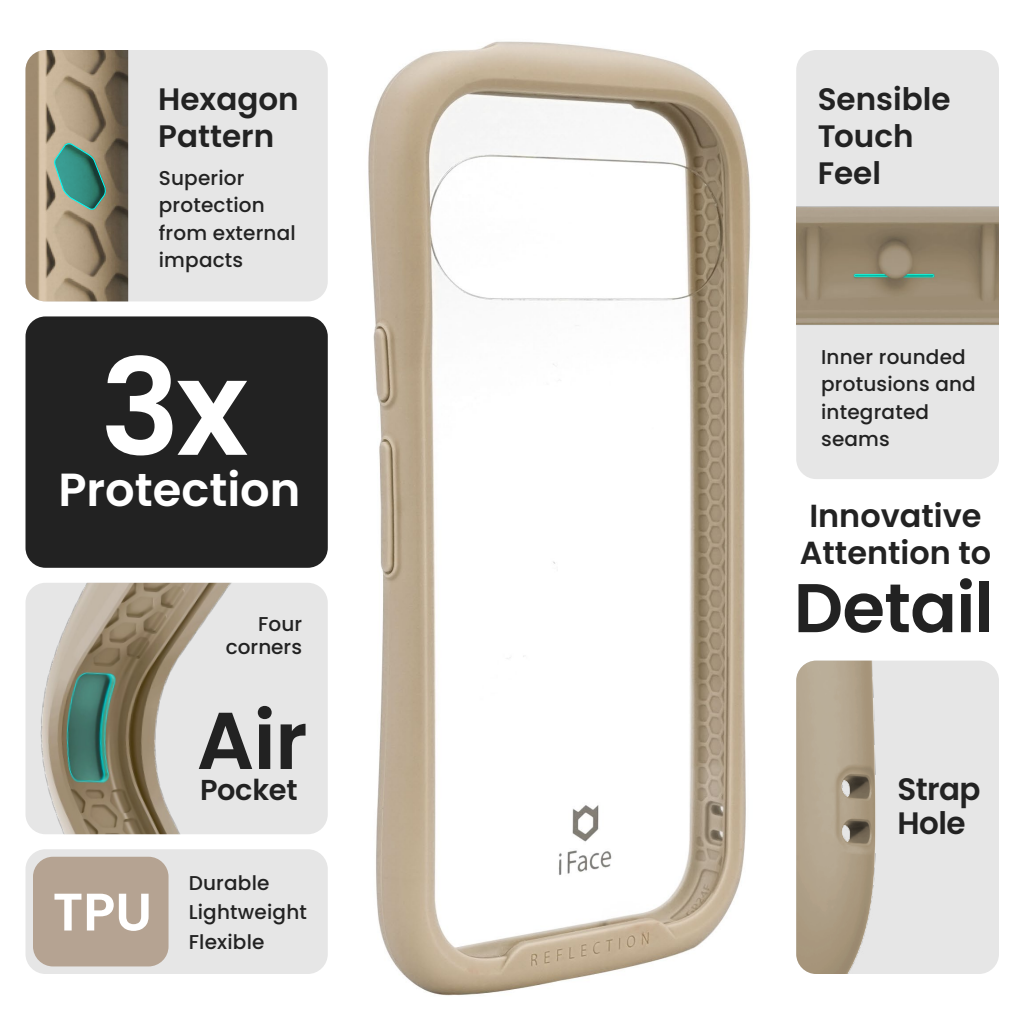
<style>
.page{position:relative;width:1024px;height:1024px;background:#fff}
.page>*{position:absolute;margin:0;border:0;box-sizing:border-box;transform-origin:0 0}
.t1{font:600 133.6px "Poppins";color:#fff}
.t2{font:600 80.5px "Poppins";color:#222}
.t3{font:600 68.9px "Poppins";letter-spacing:-.01em;color:#222}
.t4{font:600 52.8px "Poppins";color:#fff}
.t5{font:600 46.4px "Poppins";color:#fff}
.t6{font:600 31.9px/37.7px "Poppins";color:#222;text-align:center}
.t7{font:600 31px/36.9px "Poppins";color:#222}
.t8{font:600 31px/33.9px "Poppins";letter-spacing:-.02em;color:#222}
.t9{font:600 28.8px "Poppins";letter-spacing:-.01em;color:#222}
.t10{font:500 20px/27.4px "Poppins";letter-spacing:.01em;color:#222}
</style>
<div class="page">
<div style="left:26px;top:50px;width:302px;height:251px;background:#e6e6e6;border-radius:20px"></div>
<img style="left:26px;top:50px;width:102px;height:251px">
<svg style="left:54px;top:142px;width:52px;height:69px;background:#609381"></svg>
<div style="left:796px;top:50px;width:203px;height:429px;background:#e6e6e6;border-radius:20px"></div>
<img style="left:796px;top:206px;width:203px;height:119px">
<div style="left:796px;top:661px;width:203px;height:313px;background:#e6e6e6;border-radius:20px"></div>
<img style="left:796px;top:661px;width:80px;height:313px">
<div style="left:26px;top:849px;width:302px;height:125px;background:#e6e6e6;border-radius:20px"></div>
<div style="left:33px;top:857px;width:136px;height:109px;background:#b5a392;border-radius:20px"></div>
<div style="left:26px;top:316px;width:302px;height:252px;background:#222;border-radius:20px"></div>
<div style="left:26px;top:583px;width:302px;height:251px;background:#e6e6e6;border-radius:20px"></div>
<img style="left:26px;top:583px;width:205px;height:251px">
<img style="left:368px;top:41px;width:383px;height:955px">
<h3 class="t7" style="left:158px;top:81px;width:142px">Hexagon<br>Pattern</h3>
<p class="t10" style="left:159px;top:164px;width:139px">Superior protection from external impacts</p>
<h1 class="t1" style="left:100px;top:331px;width:150px">3x</h1>
<h3 class="t5" style="left:58px;top:462px;width:244px">Protection</h3>
<p class="t10" style="left:226px;top:613px;width:78px;line-height:22.4px;text-align:right">Four corners</p>
<h3 class="t4" style="left:53px;top:881px;width:101px">TPU</h3>
<h2 class="t2" style="left:197px;top:694px;width:112px">Air</h2>
<h3 class="t9" style="left:200px;top:773px;width:99px">Pocket</h3>
<p class="t10" style="left:189px;top:868px;width:120px;line-height:29.4px">Durable<br>Lightweight<br>Flexible</p>
<h3 class="t7" style="left:818px;top:81px;width:134px">Sensible<br>Touch<br>Feel</h3>
<p class="t10" style="left:821px;top:343px;width:156px">Inner rounded protusions and integrated seams</p>
<h3 class="t6" style="left:800px;top:497px;width:193px">Innovative<br>Attention to</h3>
<h3 class="t3" style="left:794px;top:568px;width:202px">Detail</h3>
<h3 class="t8" style="left:898px;top:772px;width:84px">Strap<br>Hole</h3>
</div>
